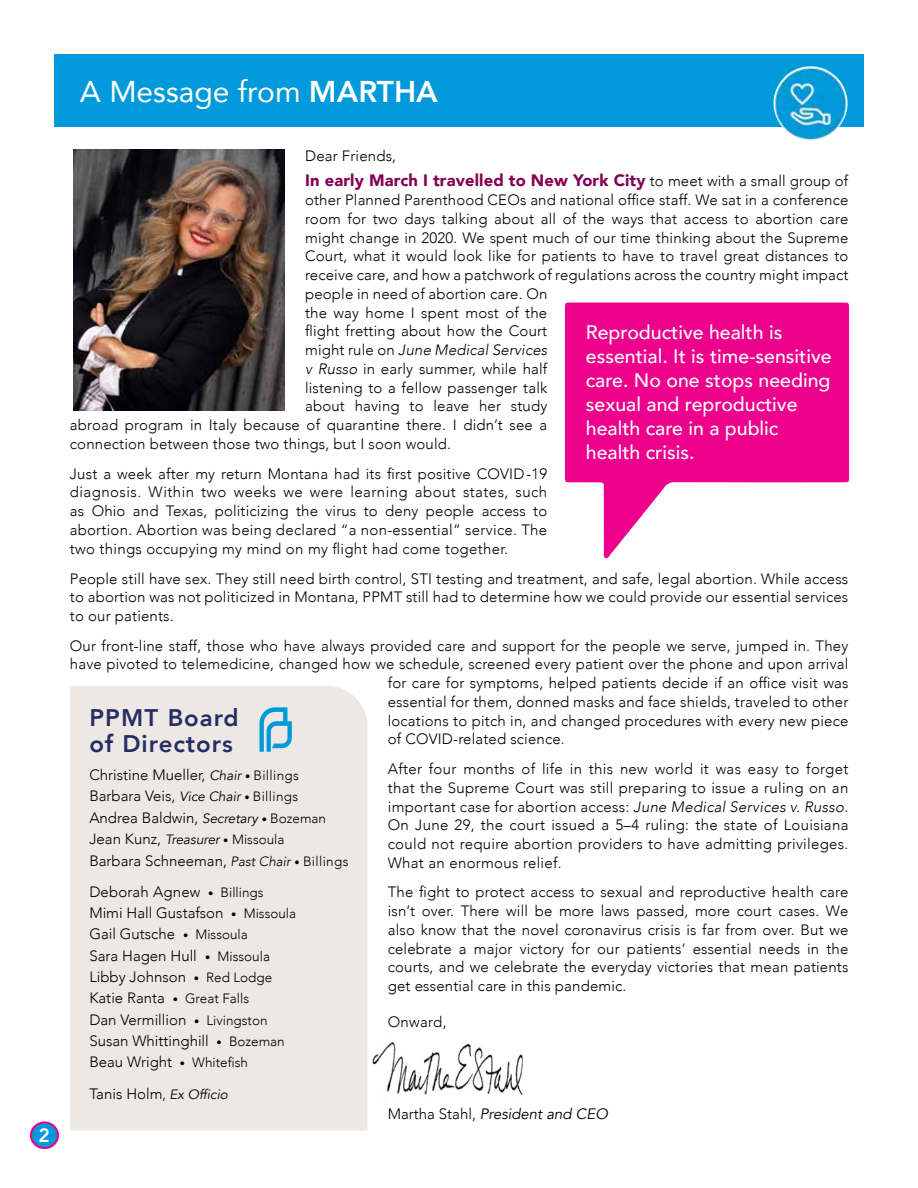
<style>
.page{position:relative;width:918px;height:1188px;background:#fff}
.page>*{position:absolute;margin:0;border:0;box-sizing:border-box;transform-origin:0 0}
.t1{font:30px "Avenir";color:#fff}
.t2{font:800 24px/26px "Avenir";letter-spacing:.04em;color:#252d65}
.t3{font:500 19.5px/24px "Avenir";color:#fff}
.t4{font:800 19.2px "Avenir";color:#fff}
.t5{font:900 16.5px "Avenir";letter-spacing:.01em;color:#840055}
.t6{font:300 15px/18.8px "Avenir";letter-spacing:.01em;color:#000;text-align:justify}
.t7{font:italic 300 15px "Avenir";letter-spacing:.01em;color:#000}
.t8{font:italic 15px "Avenir";color:#000}
.s1{font-weight:800}
.s2{font-weight:300;font-size:15px;color:#000}
.s3{font-style:normal}
.s4{font-style:italic}
.s5{font-weight:400;font-style:italic;font-size:13.5px}
.s6{font-size:10.5px}
.s7{font-size:13.5px}
.s8{font-style:italic;font-size:13.5px}
.s9{font-weight:300;font-style:normal}
</style>
<div class="page">
<div style="left:54px;top:54px;width:810px;height:72px;background:#009ada"></div>
<div style="left:31px;top:1123px;width:27px;height:25px;background:#009ada;border-radius:50%"></div>
<div style="left:30px;top:1121px;width:29px;height:28px;border:2px solid #e1058c;border-radius:50%"></div>
<img style="left:773px;top:66px;width:62px;height:74px">
<img style="left:73px;top:150px;width:212px;height:260px">
<div style="left:70px;top:686px;width:298px;height:444px;background:#ede8e3"></div>
<svg style="left:259px;top:707px;width:33px;height:45px"></svg>
<svg style="left:565px;top:303px;width:284px;height:256px;fill:#ec008c"></svg>
<img style="left:373px;top:1042px;width:150px;height:57px">
<p class="t4" style="left:39px;top:1120px;width:13px">2</p>
<h1 class="t1" style="left:80px;top:68px;width:359px">A Message from <span class="s1">MARTHA</span></h1>
<p class="t6" style="left:305px;top:146px;width:93px">Dear Friends,</p>
<p class="t5" style="left:305px;top:167px;width:545px">In early March I travelled to New York City <span class="s2">to meet with a small group of</span></p>
<p class="t6" style="left:305px;top:191px;width:545px">other Planned Parenthood CEOs and national office staff. We sat in a conference</p>
<p class="t6" style="left:305px;top:209px;width:545px">room for two days talking about all of the ways that access to abortion care</p>
<p class="t6" style="left:305px;top:228px;width:545px">might change in 2020. We spent much of our time thinking about the Supreme</p>
<p class="t6" style="left:305px;top:247px;width:545px">Court, what it would look like for patients to have to travel great distances to</p>
<p class="t6" style="left:305px;top:266px;width:545px">receive care, and how a patchwork of regulations across the country might impact</p>
<p class="t6" style="left:305px;top:284px;width:244px">people in need of abortion care. On</p>
<p class="t6" style="left:305px;top:303px;width:244px">the way home I spent most of the</p>
<p class="t6" style="left:305px;top:322px;width:244px">flight fretting about how the Court</p>
<p class="t7" style="left:305px;top:341px;width:244px"><span class="s3">might rule on</span> June Medical Services</p>
<p class="t6" style="left:305px;top:359px;width:244px"><span class="s4">v Russo</span> in early summer, while half</p>
<p class="t6" style="left:305px;top:378px;width:244px">listening to a fellow passenger talk</p>
<p class="t6" style="left:305px;top:397px;width:244px">about having to leave her study</p>
<p class="t6" style="left:70px;top:416px;width:479px">abroad program in Italy because of quarantine there. I didn’t see a</p>
<p class="t6" style="left:70px;top:434px;width:383px">connection between those two things, but I soon would.</p>
<p class="t6" style="left:70px;top:464px;width:479px">Just a week after my return Montana had its first positive COVID -19 diagnosis. Within two weeks we were learning about states, such as Ohio and Texas, politicizing the virus to deny people access to abortion. Abortion was being declared “a non-essential” service. The two things occupying my mind on my flight had come together.</p>
<p class="t6" style="left:70px;top:569px;width:780px">People still have sex. They still need birth control, STI testing and treatment, and safe, legal abortion. While access to abortion was not politicized in Montana, PPMT still had to determine how we could provide our essential services to our patients.</p>
<p class="t6" style="left:70px;top:636px;width:780px">Our front-line staff, those who have always provided care and support for the people we serve, jumped in. They</p>
<p class="t6" style="left:70px;top:655px;width:780px">have pivoted to telemedicine, changed how we schedule, screened every patient over the phone and upon arrival</p>
<p class="t6" style="left:388px;top:674px;width:462px">for care for symptoms, helped patients decide if an office visit was</p>
<p class="t6" style="left:388px;top:692px;width:462px">essential for them, donned masks and face shields, traveled to other</p>
<p class="t6" style="left:388px;top:711px;width:462px">locations to pitch in, and changed procedures with every new piece</p>
<p class="t6" style="left:388px;top:730px;width:179px">of COVID-related science.</p>
<p class="t6" style="left:388px;top:760px;width:462px">After four months of life in this new world it was easy to forget that the Supreme Court was still preparing to issue a ruling on an important case for abortion access: <span class="s4">June Medical Services v. Russo</span>.<br>On June 29, the court issued a 5–4 ruling: the state of Louisiana could not require abortion providers to have admitting privileges.<br>What an enormous relief.</p>
<p class="t6" style="left:388px;top:883px;width:462px">The fight to protect access to sexual and reproductive health care isn’t over. There will be more laws passed, more court cases. We also know that the novel coronavirus crisis is far from over. But we celebrate a major victory for our patients’ essential needs in the courts, and we celebrate the everyday victories that mean patients get essential care in this pandemic.</p>
<h3 class="t3" style="left:586px;top:319px;width:247px">Reproductive health is essential. It is time-sensitive care. No one stops needing sexual and reproductive health care in a public health crisis.</h3>
<h2 class="t2" style="left:89px;top:704px;width:151px">PPMT Board of Directors</h2>
<p class="t6" style="left:89px;top:764px;width:261px;line-height:21.6px;text-align:left">Christine Mueller, <span class="s5">Chair</span> <span class="s6">•</span> <span class="s7">Billings </span>Barbara Veis, <span class="s5">Vice Chair</span> <span class="s6">•</span> <span class="s7">Billings </span>Andrea Baldwin, <span class="s5">Secretary</span> <span class="s6">•</span> <span class="s7">Bozeman </span>Jean Kunz, <span class="s5">Treasurer</span> <span class="s6">•</span> <span class="s7">Missoula<br></span>Barbara Schneeman, <span class="s8">Past Chair</span> <span class="s6">•</span> <span class="s7">Billings</span></p>
<p class="t6" style="left:89px;top:881px;width:208px;line-height:21.3px;text-align:left">Deborah Agnew <span class="s6">•</span> <span class="s7">Billings<br></span>Mimi Hall Gustafson <span class="s6">•</span> <span class="s7">Missoula<br></span>Gail Gutsche <span class="s6">•</span> <span class="s7">Missoula<br></span>Sara Hagen Hull <span class="s6">•</span> <span class="s7">Missoula<br></span>Libby Johnson <span class="s6">•</span> <span class="s7">Red Lodge<br></span>Katie Ranta <span class="s6">•</span> <span class="s7">Great Falls<br></span>Dan Vermillion <span class="s6">•</span> <span class="s7">Livingston<br></span>Susan Whittinghill <span class="s6">•</span> <span class="s7">Bozeman<br></span>Beau Wright <span class="s6">•</span> <span class="s7">Whitefish</span></p>
<p class="t6" style="left:89px;top:1084px;width:140px">Tanis Holm<span class="s7">,</span> <span class="s5">Ex Officio</span></p>
<p class="t6" style="left:388px;top:1013px;width:60px">Onward,</p>
<p class="t8" style="left:388px;top:1105px;width:222px"><span class="s9">Martha Stahl,</span> President and CEO</p>
</div>
